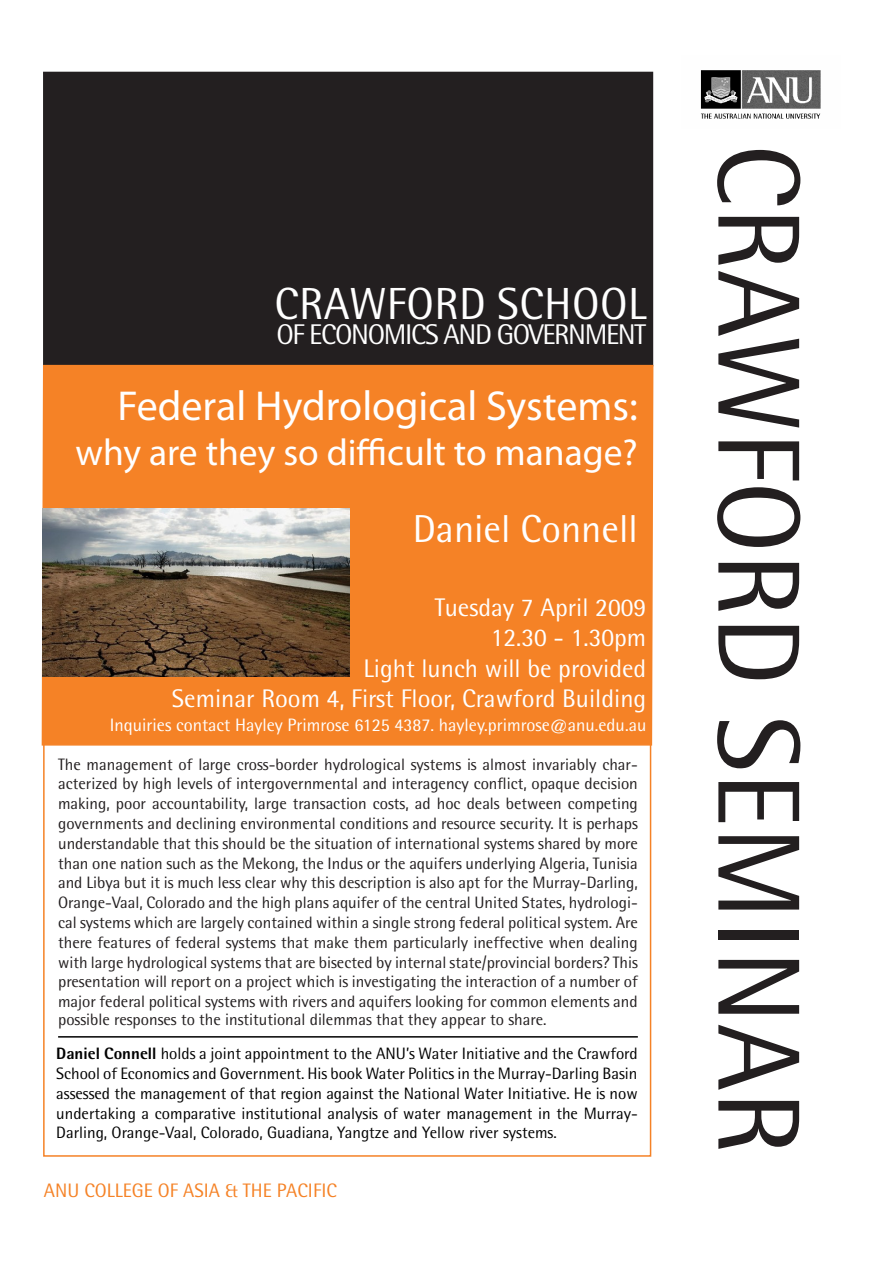
<style>
.page{position:relative;width:893px;height:1263px;background:#fff}
.page>*{position:absolute;margin:0;border:0;box-sizing:border-box;transform-origin:0 0}
.t1{font:117px "Agfa Rotis Semisans";color:#231f20}
.t2{font:45px "Agfa Rotis Semisans";letter-spacing:.01em;color:#fff}
.t3{font:42px "Myriad Pro";color:#fff}
.t4{font:39px "Agfa Rotis Semisans";color:#fff}
.t5{font:37.5px "Myriad Pro";color:#fff}
.t6{font:28.5px "Agfa Rotis Semisans";letter-spacing:-.05em;color:#fff}
.t7{font:25.5px "Agfa Rotis Semisans";color:#fff}
.t8{font:19.5px "Agfa Rotis Semisans";color:#f58226}
.t9{font:18px "Agfa Rotis Semisans";color:#fff}
.t10{font:16.5px/19.8px "Agfa Rotis Semisans";color:#231f20;text-align:justify}
.t11{font:16.5px/19.8px "Agfa Rotis Semisans";color:#000;text-align:justify}
.s1{font-weight:800}
</style>
<div class="page">
<img style="left:700px;top:70px;width:121px;height:49px">
<div style="left:44px;top:72px;width:608px;height:294px;background:#231f20"></div>
<div style="left:43px;top:72px;width:610px;height:294px;border:2px solid #231f20"></div>
<div style="left:43px;top:642px;width:608px;height:515px;background:#fff;border:2px solid #f58226"></div>
<div style="left:41px;top:364px;width:613px;height:382px;background:#f58226"></div>
<hr style="left:58px;top:1036px;width:580px;height:1px;background:#000">
<img style="left:43px;top:508px;width:307px;height:168px">
<p class="t2" style="left:275px;top:277px;width:373px">CRAWFORD SCHOOL</p>
<p class="t6" style="left:276px;top:318px;width:371px">OF ECONOMICS AND GOVERNMENT</p>
<p class="t3" style="left:118px;top:380px;width:522px">Federal Hydrological Systems:</p>
<p class="t5" style="left:75px;top:429px;width:564px">why are they so difficult to manage?</p>
<p class="t4" style="left:413px;top:505px;width:226px">Daniel Connell</p>
<p class="t7" style="left:435px;top:592px;width:213px">Tuesday 7 April 2009</p>
<p class="t7" style="left:491px;top:622px;width:157px">12.30 - 1.30pm</p>
<p class="t7" style="left:364px;top:653px;width:284px">Light lunch will be provided</p>
<p class="t7" style="left:172px;top:684px;width:476px">Seminar Room 4, First Floor, Crawford Building</p>
<p class="t9" style="left:110px;top:715px;width:538px">Inquiries contact Hayley Primrose 6125 4387. hayley.primrose@anu.edu.au</p>
<p class="t10" style="left:58px;top:754px;width:581px">The management of large cross-border hydrological systems is almost invariably char&shy;acterized by high levels of intergovernmental and interagency conflict, opaque decision making, poor accountability, large transaction costs, ad hoc deals between competing governments and declining environmental conditions and resource security. It is perhaps understandable that this should be the situation of international systems shared by more than one nation such as the Mekong, the Indus or the aquifers underlying Algeria, Tunisia and Libya but it is much less clear why this description is also apt for the Murray-Darling, Orange-Vaal, Colorado and the high plans aquifer of the central United States, hydrologi&shy;cal systems which are largely contained within a single strong federal political system. Are there features of federal systems that make them particularly ineffective when dealing with large hydrological systems that are bisected by internal state/provincial borders? This presentation will report on a project which is investigating the interaction of a number of major federal political systems with rivers and aquifers looking for common elements and</p>
<p class="t10" style="left:58px;top:1009px;width:490px">possible responses to the institutional dilemmas that they appear to share.</p>
<p class="t11" style="left:56px;top:1043px;width:583px"><span class="s1">Daniel Connell</span> holds a joint appointment to the ANU’s Water Initiative and the Crawford School of Economics and Government. His book Water Politics in the Murray-Darling Basin assessed the management of that region against the National Water Initiative. He is now undertaking a comparative institutional analysis of water management in the Murray-Darling, Orange-Vaal, Colorado, Guadiana, Yangtze and Yellow river systems.</p>
<p class="t8" style="left:44px;top:1179px;width:294px">ANU COLLEGE OF ASIA &amp; THE PACIFIC</p>
<p class="t1" style="left:827px;top:144px;width:1011px;rotate:90deg">CRAWFORD SEMINAR</p>
</div>
